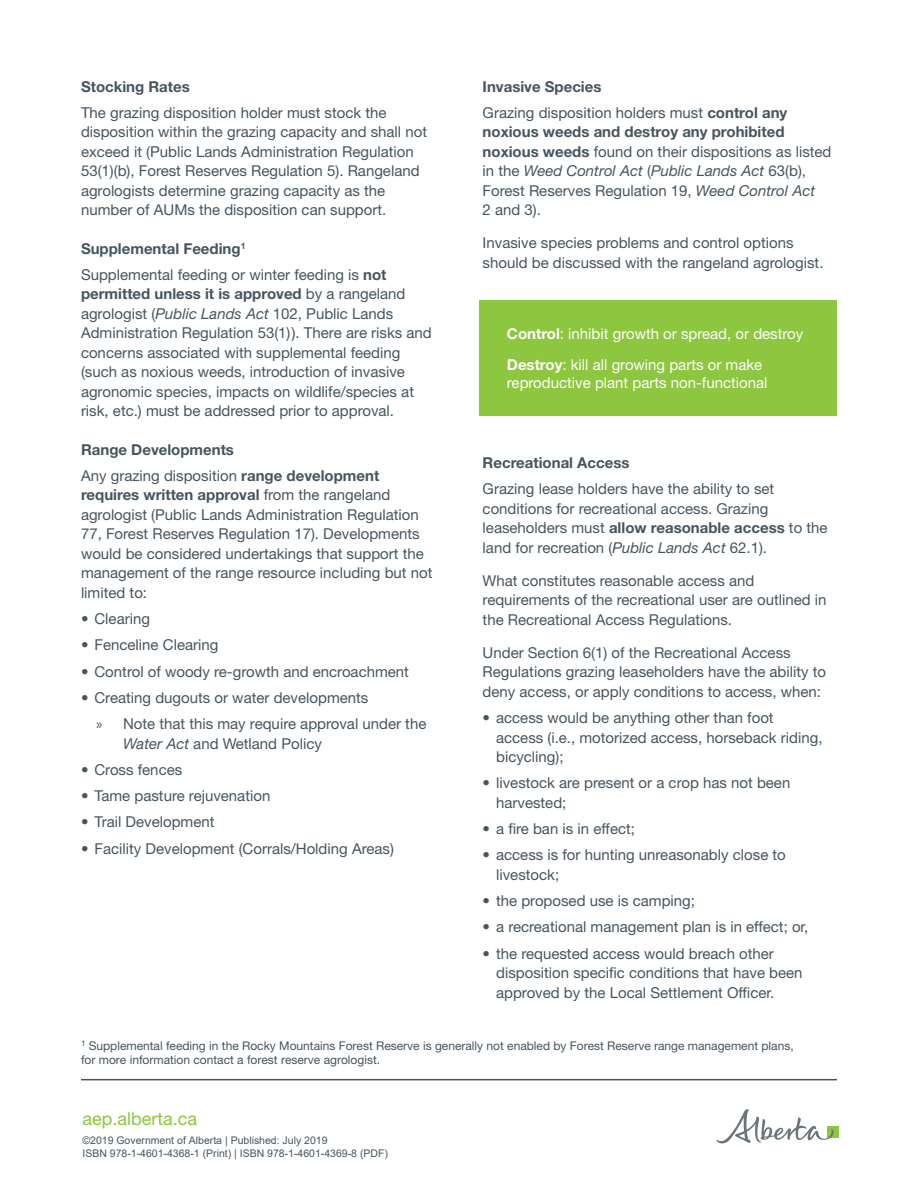
<style>
.page{position:relative;width:918px;height:1188px;background:#fff}
.page>*{position:absolute;margin:0;border:0;box-sizing:border-box;transform-origin:0 0}
.t1{font:18px "Helvetica Neue LT Std";color:#8dc63f}
.t2{font:15px/19.5px "Helvetica Neue LT Std";color:#455560}
.t3{font:15px/31.5px "Helvetica Neue LT Std";color:#fff}
.t4{font:700 15px/26.2px "Helvetica Neue LT Std";color:#455560}
.t5{font:12px/14.4px "Helvetica Neue LT Std";color:#455560}
.t6{font:10.5px/12.6px "Arial";color:#455560}
.s1{font-weight:700}
.s2{font-style:italic}
.s3{font-family:"Arial"}
.s4{font-weight:400}
.s5{font-family:"Myriad Pro"}
</style>
<div class="page">
<hr style="left:81px;top:1079px;width:756px;height:1px;background:#455560">
<div style="left:827px;top:1127px;width:11px;height:11px;background:#8dc63f"></div>
<svg style="left:716px;top:1109px;width:118px;height:34px"></svg>
<div style="left:480px;top:300px;width:357px;height:116px;background:#8dc63f"></div>
<p class="t4" style="left:81px;top:73px;width:110px">Stocking Rates</p>
<p class="t2" style="left:81px;top:103px;width:348px">The grazing disposition holder must stock the disposition within the grazing capacity and shall not exceed it (Public Lands Administration Regulation 53(1)(b), Forest Reserves Regulation 5). Rangeland agrologists determine grazing capacity as the number of AUMs the disposition can support.</p>
<p class="t2" style="left:81px;top:235px;width:307px;line-height:26.2px"><span class="s1">Supplemental Feeding</span><sup>1<br></sup>Supplemental feeding or winter feeding is <span class="s1">not</span></p>
<p class="t2" style="left:81px;top:284px;width:352px"><span class="s1">permitted unless it is approved</span> by a rangeland agrologist (<span class="s2">Public Lands Act</span> 102, Public Lands Administration Regulation 53(1)<span class="s3">)</span>. There are risks and concerns associated with supplemental feeding (such as noxious weeds, introduction of invasive agronomic species, impacts on wildlife/species at risk, etc.) must be addressed prior to approval.</p>
<p class="t4" style="left:81px;top:436px;width:300px">Range Developments<br><span class="s4">Any grazing disposition</span> range development</p>
<p class="t2" style="left:81px;top:485px;width:353px"><span class="s1">requires written approval</span> from the rangeland agrologist (Public Lands Administration Regulation 77, Forest Reserves Regulation 17). Developments would be considered undertakings that support the management of the range resource including but not limited to:</p>
<p class="t2" style="left:81px;top:609px;width:71px">• Clearing</p>
<p class="t2" style="left:81px;top:635px;width:139px">• Fenceline Clearing</p>
<p class="t2" style="left:81px;top:661px;width:329px">• Control of woody re-growth and encroachment</p>
<p class="t2" style="left:96px;top:684px;width:332px;line-height:26.2px;text-indent:-15px">• Creating dugouts or water developments<br><span class="s5">»</span> Note that this may require approval under the</p>
<p class="t2" style="left:123px;top:733px;width:200px"><span class="s2">Water Act</span> and Wetland Policy</p>
<p class="t2" style="left:81px;top:760px;width:103px">• Cross fences</p>
<p class="t2" style="left:81px;top:786px;width:191px">• Tame pasture rejuvenation</p>
<p class="t2" style="left:81px;top:812px;width:135px">• Trail Development</p>
<p class="t2" style="left:81px;top:838px;width:314px">• Facility Development (Corrals/Holding Areas)</p>
<p class="t2" style="left:483px;top:73px;width:306px;line-height:26.2px"><span class="s1">Invasive Species<br></span>Grazing disposition holders must <span class="s1">control any</span></p>
<p class="t2" style="left:483px;top:122px;width:350px"><span class="s1">noxious weeds and destroy any prohibited noxious weeds</span> found on their dispositions as listed in the <span class="s2">Weed Control Act</span> (<span class="s2">Public Lands Act</span> 63(b), Forest Reserves Regulation 19, <span class="s2">Weed Control Act<br></span>2 and 3).</p>
<p class="t2" style="left:483px;top:233px;width:342px">Invasive species problems and control options should be discussed with the rangeland agrologist.</p>
<p class="t3" style="left:507px;top:317px;width:298px"><span class="s1">Control</span>: inhibit growth or spread, or destroy<br><span class="s1">Destroy</span>: kill all growing parts or make</p>
<p class="t3" style="left:507px;top:367px;width:262px">reproductive plant parts non-functional</p>
<p class="t4" style="left:483px;top:449px;width:148px">Recreational Access</p>
<p class="t2" style="left:483px;top:479px;width:346px">Grazing lease holders have the ability to set conditions for recreational access. Grazing leaseholders must <span class="s1">allow reasonable access</span> to the land for recreation (<span class="s2">Public Lands Act</span> 62.1).</p>
<p class="t2" style="left:483px;top:571px;width:345px">What constitutes reasonable access and requirements of the recreational user are outlined in the Recreational Access Regulations.</p>
<p class="t2" style="left:483px;top:643px;width:345px">Under Section 6(1) of the Recreational Access<br>Regulations grazing leaseholders have the ability to deny access, or apply conditions to access, when:</p>
<p class="t2" style="left:496px;top:708px;width:328px;text-indent:-14px">• access would be anything other than foot access (i.e., motorized access, horseback riding, bicycling);</p>
<p class="t2" style="left:496px;top:773px;width:296px;text-indent:-14px">• livestock are present or a crop has not been harvested;</p>
<p class="t2" style="left:483px;top:819px;width:154px">• a fire ban is in effect;</p>
<p class="t2" style="left:496px;top:845px;width:291px;text-indent:-14px">• access is for hunting unreasonably close to livestock;</p>
<p class="t2" style="left:483px;top:891px;width:214px">• the proposed use is camping;</p>
<p class="t2" style="left:483px;top:917px;width:327px">• a recreational management plan is in effect; or,</p>
<p class="t2" style="left:496px;top:943px;width:308px;text-indent:-14px">• the requested access would breach other disposition specific conditions that have been approved by the Local Settlement Officer.</p>
<p class="t5" style="left:81px;top:1038px;width:714px"><sup>1</sup> Supplemental feeding in the Rocky Mountains Forest Reserve is generally not enabled by Forest Reserve range management plans, for more information contact a forest reserve agrologist.</p>
<p class="t1" style="left:82px;top:1108px;width:116px">aep.alberta.ca</p>
<p class="t6" style="left:82px;top:1134px;width:307px">©2019 Government of Alberta | Published: July 2019<br>ISBN 978-1-4601-4368-1 (Print) | ISBN 978-1-4601-4369-8 (PDF)</p>
</div>
